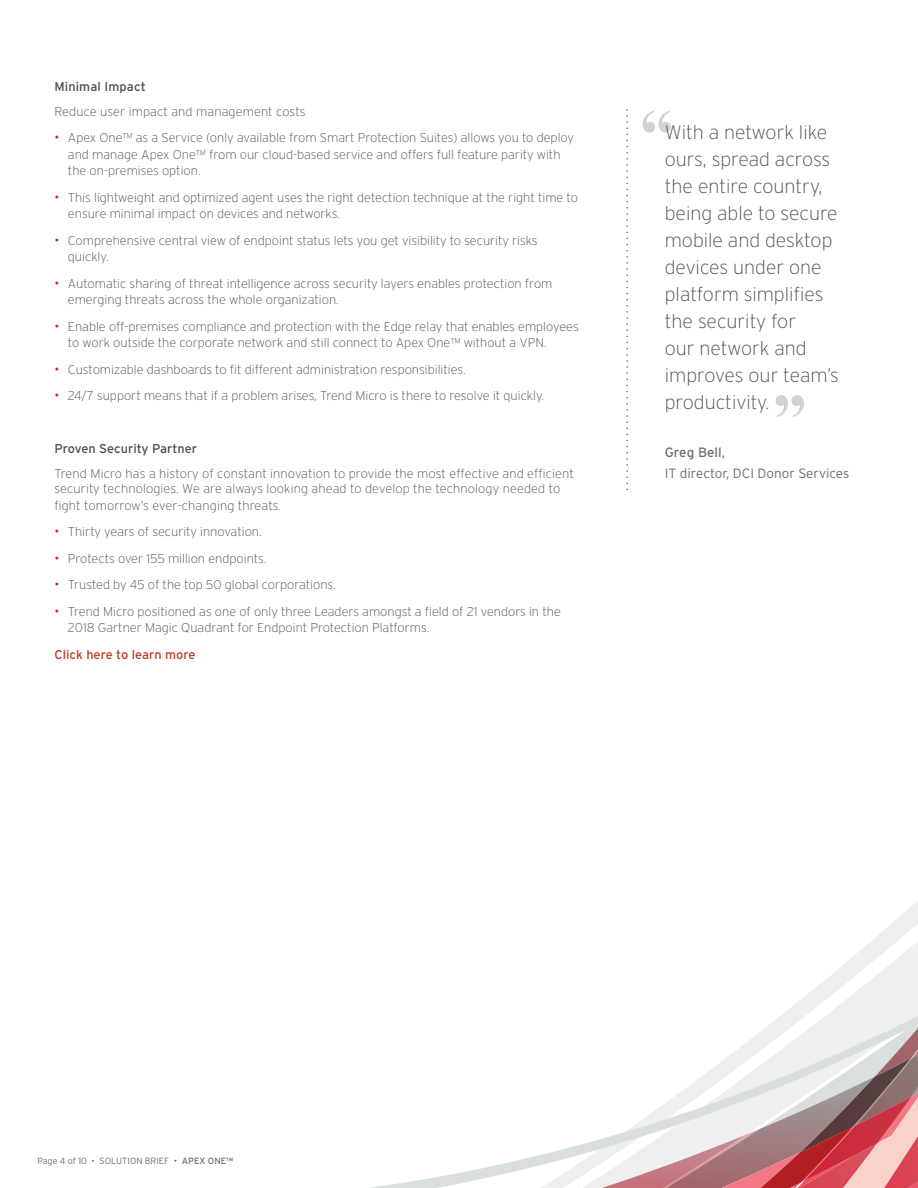
<style>
.page{position:relative;width:918px;height:1188px;background:#fff}
.page>*{position:absolute;margin:0;border:0;box-sizing:border-box;transform-origin:0 0}
.t1{font:700 67.5px "Times New Roman";color:#d1d2d4}
.t2{font:200 19.5px/27px "Interstate";color:#4b4c4d}
.t3{font:300 13.5px/21px "Interstate";color:#6c6d70}
.t4{font:200 12.75px/16.5px "Interstate";color:#4b4c4d}
.t5{font:12.75px "Interstate";color:#4b4c4d}
.t6{font:12.75px "Interstate";color:#bb3a28}
.t7{font:300 9px "Interstate";color:#6c6d70}
.s1{font-weight:300;font-size:13.5px;color:#d1232a}
.s2{font-weight:400}
</style>
<div class="page">
<svg style="left:368px;top:901px;width:550px;height:287px"></svg>
<svg style="left:626px;top:110px;width:2px;height:380px"></svg>
<p class="t5" style="left:54px;top:79px;width:93px">Minimal Impact</p>
<p class="t4" style="left:54px;top:103px;width:253px">Reduce user impact and management costs</p>
<p class="t4" style="left:68px;top:130px;width:508px;text-indent:-14px"><span class="s1">•</span> Apex One™ as a Service (only available from Smart Protection Suites) allows you to deploy and manage Apex One™ from our cloud-based service and offers full feature parity with the on-premises option.</p>
<p class="t4" style="left:68px;top:189px;width:512px;text-indent:-14px"><span class="s1">•</span> This lightweight and optimized agent uses the right detection technique at the right time to ensure minimal impact on devices and networks.</p>
<p class="t4" style="left:68px;top:232px;width:471px;text-indent:-14px"><span class="s1">•</span> Comprehensive central view of endpoint status lets you get visibility to security risks quickly.</p>
<p class="t4" style="left:68px;top:275px;width:486px;text-indent:-14px"><span class="s1">•</span> Automatic sharing of threat intelligence across security layers enables protection from emerging threats across the whole organization.</p>
<p class="t4" style="left:68px;top:318px;width:512px;text-indent:-14px"><span class="s1">•</span> Enable off-premises compliance and protection with the Edge relay that enables employees to work outside the corporate network and still connect to Apex One™ without a VPN.</p>
<p class="t4" style="left:54px;top:361px;width:413px"><span class="s1">•</span> Customizable dashboards to fit different administration responsibilities.</p>
<p class="t4" style="left:54px;top:388px;width:491px"><span class="s1">•</span> 24/7 support means that if a problem arises, Trend Micro is there to resolve it quickly.</p>
<p class="t5" style="left:54px;top:441px;width:144px">Proven Security Partner</p>
<p class="t4" style="left:54px;top:466px;width:521px;line-height:15px">Trend Micro has a history of constant innovation to provide the most effective and efficient security technologies. We are always looking ahead to develop the technology needed to</p>
<p class="t4" style="left:54px;top:497px;width:228px">fight tomorrow’s ever-changing threats.</p>
<p class="t4" style="left:54px;top:524px;width:209px"><span class="s1">•</span> Thirty years of security innovation.</p>
<p class="t4" style="left:54px;top:550px;width:213px"><span class="s1">•</span> Protects over 155 million endpoints.</p>
<p class="t4" style="left:54px;top:577px;width:283px"><span class="s1">•</span> Trusted by 45 of the top 50 global corporations.</p>
<p class="t4" style="left:68px;top:603px;width:494px;text-indent:-14px"><span class="s1">•</span> Trend Micro positioned as one of only three Leaders amongst a field of 21 vendors in the<br>2018 Gartner Magic Quadrant for Endpoint Protection Platforms.</p>
<p class="t6" style="left:54px;top:647px;width:143px">Click here to learn more</p>
<h1 class="t1" style="left:674px;top:156px;width:35px;rotate:-180deg">”</h1>
<h2 class="t2" style="left:665px;top:118px;width:176px">With a network like ours, spread across the entire country, being able to secure mobile and desktop devices under one platform simplifies the security for<br>our network and improves our team’s productivity.</h2>
<p class="t3" style="left:665px;top:441px;width:186px"><span class="s2">Greg Bell</span>,<br>IT director, DCI Donor Services</p>
<h1 class="t1" style="left:773px;top:372px;width:35px">”</h1>
<p class="t7" style="left:38px;top:1155px;width:197px">Page 4 of 10 • SOLUTION BRIEF • <span class="s2">APEX ONE™</span></p>
</div>
